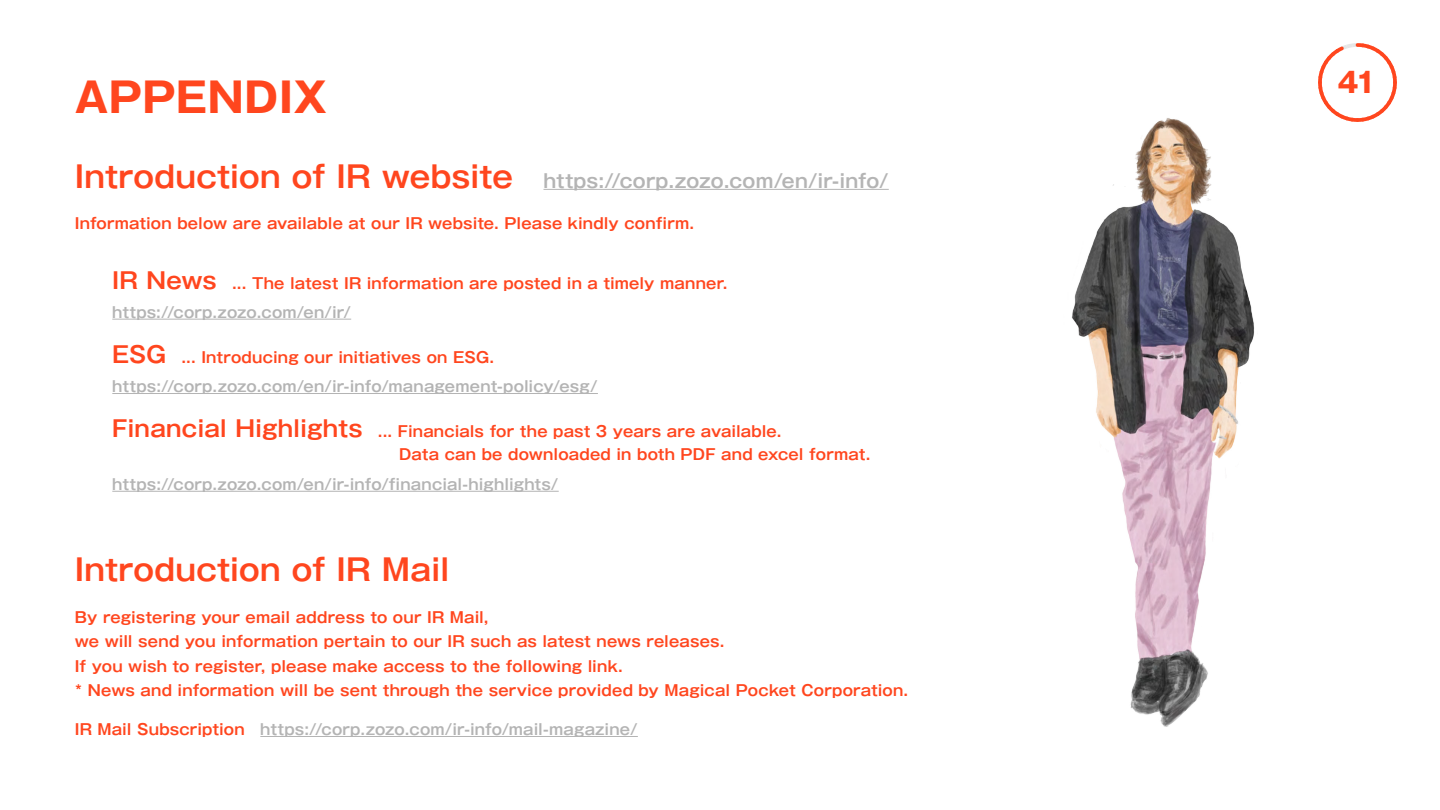
<style>
.page{position:relative;width:1440px;height:810px;background:#fff}
.page>*{position:absolute;margin:0;border:0;box-sizing:border-box;transform-origin:0 0}
.t1{font:700 41.25px "Gothic MB101 Pro";letter-spacing:.005em;color:#ff461e}
.t2{font:700 30px "Gothic MB101 Pro De";letter-spacing:.005em;color:#ff461e}
.t3{font:700 28.12px "Gothic MB101 Pro";color:#ff461e}
.t4{font:700 18.75px "Gothic MB101 Pro De";letter-spacing:.01em;color:#b4b4b4}
.t5{font:700 15px/24.4px "Gothic MB101 Pro De";letter-spacing:.01em;color:#ff461e}
.t6{font:700 15px "Gothic MB101 Pro De";letter-spacing:.01em;color:#b4b4b4}
.s1{font-size:30px;color:#ff461e}
.s2{font-size:22.5px}
.s3{color:#ff461e}
</style>
<div class="page">
<img style="left:1072px;top:118px;width:182px;height:609px">
<hr style="left:544px;top:189px;width:345px;height:1px;background:#b4b4b4">
<hr style="left:112px;top:319px;width:239px;height:1px;background:#b4b4b4">
<hr style="left:112px;top:393px;width:486px;height:1px;background:#b4b4b4">
<hr style="left:112px;top:491px;width:447px;height:1px;background:#b4b4b4">
<hr style="left:260px;top:736px;width:378px;height:1px;background:#b4b4b4">
<svg style="left:1318px;top:43px;width:79px;height:79px"></svg>
<h1 class="t1" style="left:75px;top:63px;width:254px">APPENDIX</h1>
<h3 class="t3" style="left:1337px;top:59px;width:41px">41</h3>
<p class="t4" style="left:75px;top:165px;width:815px"><span class="s1">Introduction of IR website</span> https://corp.zozo.com/en/ir-info/</p>
<p class="t5" style="left:75px;top:210px;width:621px">Information below are available at our IR website. Please kindly confirm.</p>
<p class="t5" style="left:112px;top:269px;width:617px"><span class="s2">IR News</span> ... The latest IR information are posted in a timely manner.</p>
<p class="t6" style="left:112px;top:299px;width:240px">https://corp.zozo.com/en/ir/</p>
<p class="t5" style="left:112px;top:343px;width:383px"><span class="s2">ESG</span> ... Introducing our initiatives on ESG.</p>
<p class="t6" style="left:112px;top:374px;width:487px">https://corp.zozo.com/en/ir-info/management-policy/esg/</p>
<p class="t5" style="left:399px;top:419px;width:473px;line-height:22.5px;text-indent:-287px"><span class="s2">Financial Highlights</span> ... Financials for the past 3 years are available.<br>Data can be downloaded in both PDF and excel format.</p>
<p class="t6" style="left:112px;top:472px;width:448px">https://corp.zozo.com/en/ir-info/financial-highlights/</p>
<h2 class="t2" style="left:75px;top:545px;width:376px">Introduction of IR Mail</h2>
<p class="t5" style="left:75px;top:603px;width:835px">By registering your email address to our IR Mail,<br>we will send you information pertain to our IR such as latest news releases.<br>If you wish to register, please make access to the following link.<br>* News and information will be sent through the service provided by Magical Pocket Corporation.</p>
<p class="t6" style="left:75px;top:717px;width:564px"><span class="s3">IR Mail Subscription　</span>https://corp.zozo.com/ir-info/mail-magazine/</p>
</div>
